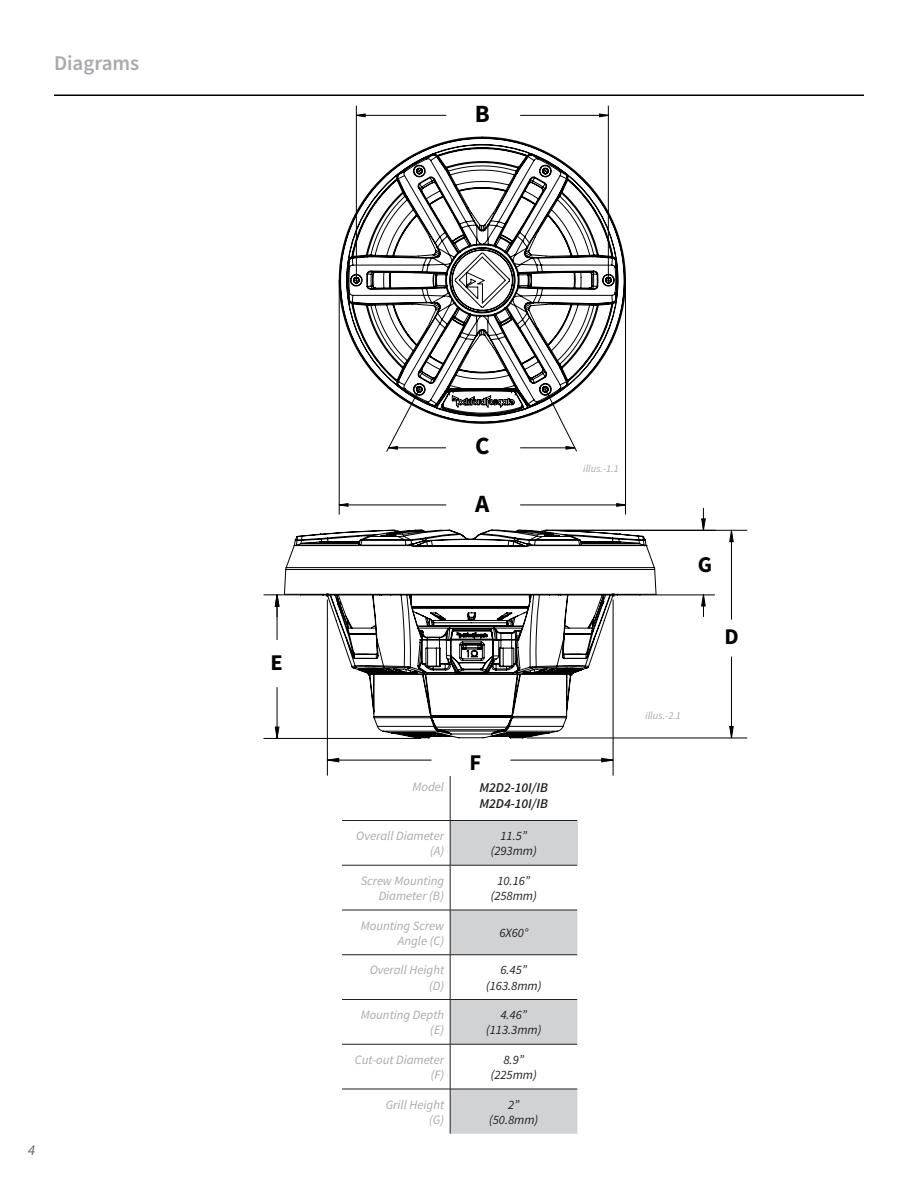
<style>
.page{position:relative;width:918px;height:1188px;background:#fff}
.page>*{position:absolute;margin:0;border:0;box-sizing:border-box;transform-origin:0 0}
.t1{font:700 24.75px "Source Sans Pro";color:#000}
.t2{font:700 22.5px "Source Sans Pro";color:#000}
.Page_Header{font:600 21px "Source Sans Pro";color:#a8a9ad}
.t3{font:italic 15px "Source Sans Pro";color:#6b6360}
.Sub_Header{font:italic 600 13.5px/16.2px "Source Sans Pro";color:#231f20}
.Body{font:italic 12.75px/15.3px "Source Sans Pro";color:#a8a9ad;text-align:right}
.Body-2{font:italic 12.75px/15.3px "Source Sans Pro";color:#231f20;text-align:center}
.t4{font:italic 10.5px "Source Sans Pro";color:#a8a9ad}
</style>
<div class="page">
<hr style="left:54px;top:94px;width:810px;height:2px;background:#000">
<div style="left:450px;top:820px;width:127px;height:45px;background:#d1d2d4"></div>
<svg style="left:451px;top:911px;width:126px;height:223px"></svg>
<hr style="left:450px;top:776px;width:1px;height:44px;background:#231f20">
<hr style="left:342px;top:820px;width:108px;height:1px;background:#231f20">
<hr style="left:450px;top:820px;width:127px;height:1px;background:#231f20">
<hr style="left:450px;top:821px;width:1px;height:44px;background:#231f20">
<hr style="left:342px;top:865px;width:108px;height:1px;background:#231f20">
<hr style="left:450px;top:865px;width:127px;height:1px;background:#231f20">
<hr style="left:450px;top:865px;width:1px;height:45px;background:#231f20">
<hr style="left:342px;top:910px;width:108px;height:1px;background:#231f20">
<hr style="left:450px;top:910px;width:127px;height:1px;background:#231f20">
<hr style="left:450px;top:910px;width:1px;height:45px;background:#231f20">
<hr style="left:342px;top:954px;width:108px;height:1px;background:#231f20">
<hr style="left:450px;top:954px;width:127px;height:1px;background:#231f20">
<hr style="left:450px;top:955px;width:1px;height:44px;background:#231f20">
<hr style="left:342px;top:999px;width:108px;height:1px;background:#231f20">
<hr style="left:450px;top:999px;width:127px;height:1px;background:#231f20">
<hr style="left:450px;top:1000px;width:1px;height:44px;background:#231f20">
<hr style="left:342px;top:1044px;width:108px;height:1px;background:#231f20">
<hr style="left:450px;top:1044px;width:127px;height:1px;background:#231f20">
<hr style="left:450px;top:1044px;width:1px;height:45px;background:#231f20">
<hr style="left:342px;top:1089px;width:108px;height:1px;background:#231f20">
<hr style="left:450px;top:1089px;width:127px;height:1px;background:#231f20">
<hr style="left:450px;top:1089px;width:1px;height:45px;background:#231f20">
<hr style="left:608px;top:106px;width:1px;height:174px;background:#000">
<hr style="left:356px;top:106px;width:1px;height:174px;background:#000">
<hr style="left:625px;top:279px;width:1px;height:235px;background:#000">
<hr style="left:339px;top:280px;width:1px;height:234px;background:#000">
<hr style="left:520px;top:115px;width:88px;height:1px;background:#000">
<svg style="left:599px;top:114px;width:10px;height:3px"></svg>
<hr style="left:356px;top:115px;width:90px;height:1px;background:#000">
<svg style="left:356px;top:114px;width:10px;height:3px"></svg>
<hr style="left:520px;top:505px;width:106px;height:1px;background:#000">
<svg style="left:616px;top:503px;width:9px;height:4px"></svg>
<hr style="left:339px;top:505px;width:107px;height:1px;background:#000">
<svg style="left:339px;top:503px;width:9px;height:4px"></svg>
<svg style="left:339px;top:137px;width:287px;height:287px"></svg>
<hr style="left:520px;top:448px;width:55px;height:1px;background:#000">
<svg style="left:541px;top:385px;width:36px;height:67px"></svg>
<hr style="left:389px;top:448px;width:57px;height:1px;background:#000">
<svg style="left:386px;top:385px;width:39px;height:67px"></svg>
<hr style="left:277px;top:688px;width:1px;height:50px;background:#000">
<hr style="left:277px;top:595px;width:1px;height:45px;background:#000">
<hr style="left:264px;top:595px;width:37px;height:1px;background:#000">
<hr style="left:731px;top:530px;width:1px;height:89px;background:#000">
<hr style="left:731px;top:657px;width:1px;height:81px;background:#000">
<hr style="left:551px;top:530px;width:196px;height:1px;background:#000">
<hr style="left:264px;top:738px;width:157px;height:1px;background:#000">
<hr style="left:613px;top:600px;width:1px;height:175px;background:#000">
<hr style="left:327px;top:600px;width:1px;height:175px;background:#000">
<svg style="left:275px;top:727px;width:4px;height:12px"></svg>
<svg style="left:701px;top:508px;width:5px;height:22px"></svg>
<svg style="left:275px;top:594px;width:4px;height:23px"></svg>
<svg style="left:729px;top:530px;width:5px;height:12px"></svg>
<svg style="left:729px;top:726px;width:5px;height:12px"></svg>
<hr style="left:511px;top:760px;width:102px;height:1px;background:#000">
<hr style="left:327px;top:760px;width:104px;height:1px;background:#000">
<svg style="left:601px;top:758px;width:12px;height:4px"></svg>
<svg style="left:327px;top:758px;width:12px;height:4px"></svg>
<svg style="left:284px;top:530px;width:373px;height:209px"></svg>
<hr style="left:527px;top:738px;width:220px;height:1px;background:#000">
<hr style="left:639px;top:595px;width:76px;height:1px;background:#000">
<svg style="left:701px;top:594px;width:5px;height:23px"></svg>
<p class="Page_Header" style="left:54px;top:49px;width:87px">Diagrams</p>
<p class="t3" style="left:28px;top:1141px;width:9px">4</p>
<p class="t1" style="left:475px;top:97px;width:17px">B</p>
<p class="t2" style="left:271px;top:648px;width:14px">E</p>
<p class="t1" style="left:475px;top:429px;width:16px">C</p>
<p class="t1" style="left:475px;top:487px;width:16px">A</p>
<p class="t2" style="left:470px;top:747px;width:13px">F</p>
<p class="Body" style="left:412px;top:779px;width:33px">Model</p>
<p class="Sub_Header" style="left:479px;top:779px;width:70px">M2D2-10I/IB<br>M2D4-10I/IB</p>
<p class="Body" style="left:356px;top:828px;width:89px">Overall Diameter</p>
<p class="Body" style="left:430px;top:843px;width:15px">(A)</p>
<p class="Body-2" style="left:491px;top:828px;width:48px">11.5” (293mm)</p>
<p class="Body" style="left:361px;top:873px;width:85px">Screw Mounting</p>
<p class="Body" style="left:379px;top:888px;width:67px">Diameter (B)</p>
<p class="Body-2" style="left:497px;top:873px;width:34px">10.16”</p>
<p class="Body-2" style="left:491px;top:888px;width:48px">(258mm)</p>
<p class="Body" style="left:361px;top:918px;width:85px">Mounting Screw<br>Angle (C)</p>
<p class="Body-2" style="left:499px;top:925px;width:30px">6X60°</p>
<p class="Body" style="left:370px;top:962px;width:76px">Overall Height</p>
<p class="Body" style="left:429px;top:978px;width:16px">(D)</p>
<p class="Body-2" style="left:500px;top:962px;width:28px">6.45”</p>
<p class="Body-2" style="left:486px;top:978px;width:57px">(163.8mm)</p>
<p class="Body" style="left:361px;top:1007px;width:85px">Mounting Depth</p>
<p class="Body" style="left:430px;top:1022px;width:15px">(E)</p>
<p class="Body-2" style="left:500px;top:1007px;width:28px">4.46”</p>
<p class="Body-2" style="left:486px;top:1022px;width:57px">(113.3mm)</p>
<p class="Body" style="left:355px;top:1052px;width:91px">Cut-out Diameter</p>
<p class="Body" style="left:431px;top:1067px;width:15px">(F)</p>
<p class="Body-2" style="left:504px;top:1052px;width:22px">8.9”</p>
<p class="Body-2" style="left:491px;top:1067px;width:48px">(225mm)</p>
<p class="Body" style="left:386px;top:1097px;width:60px">Grill Height</p>
<p class="Body" style="left:429px;top:1112px;width:16px">(G)</p>
<p class="Body-2" style="left:508px;top:1097px;width:13px">2”</p>
<p class="Body-2" style="left:489px;top:1112px;width:51px">(50.8mm)</p>
<p class="t4" style="left:583px;top:462px;width:37px">illus.-1.1</p>
<p class="t2" style="left:698px;top:549px;width:16px">G</p>
<p class="t2" style="left:724px;top:622px;width:16px">D</p>
<p class="t4" style="left:645px;top:708px;width:37px">illus.-2.1</p>
</div>
